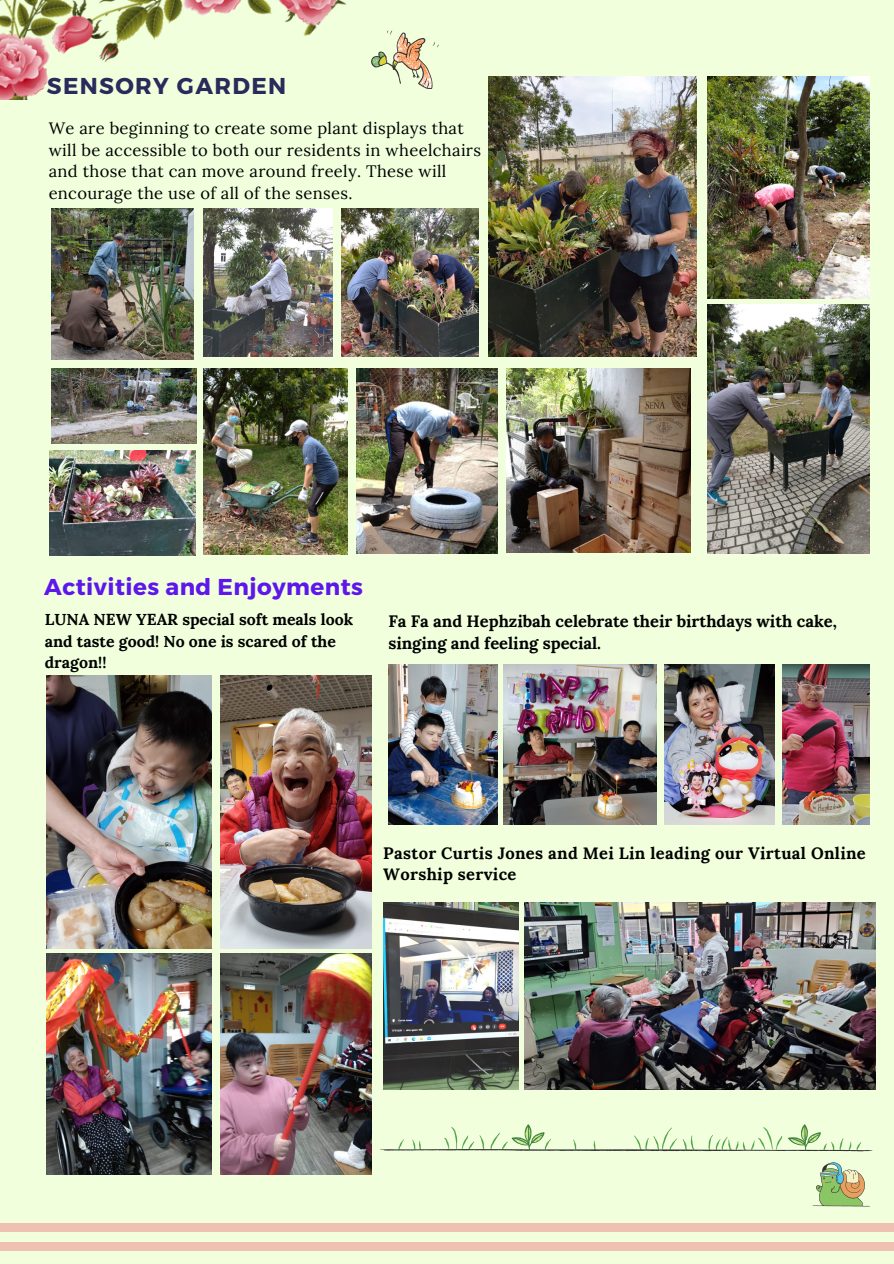
<style>
.page{position:relative;width:894px;height:1264px;background:#fff}
.page>*{position:absolute;margin:0;border:0;box-sizing:border-box;transform-origin:0 0}
.t1{font:700 22.95px "Montserrat";letter-spacing:.02em;color:#5e17eb}
.t2{font:700 22.95px "Montserrat";letter-spacing:.06em;color:#292c5b}
.t3{font:16.5px/21.5px "Lora";letter-spacing:.02em;color:#000}
.t4{font:700 16.5px/22.5px "Lora";color:#000}
.t5{font:700 16.5px/21.5px "Lora";letter-spacing:.02em;color:#000}
.t6{font:700 15.9px/21.5px "Lora";color:#000}
</style>
<div class="page">
<div style="left:0;top:0;width:893px;height:1263px;background:#f1ffdd"></div>
<div style="left:0;top:1242px;width:893px;height:9px;background:#eec1b2"></div>
<div style="left:0;top:1223px;width:893px;height:8px;background:#eec1b2"></div>
<img style="left:51px;top:208px;width:142px;height:151px">
<img style="left:51px;top:369px;width:145px;height:74px">
<img style="left:203px;top:208px;width:130px;height:149px">
<img style="left:488px;top:76px;width:208px;height:281px">
<img style="left:49px;top:450px;width:147px;height:105px">
<img style="left:341px;top:208px;width:137px;height:149px">
<img style="left:47px;top:675px;width:164px;height:273px">
<img style="left:220px;top:675px;width:151px;height:273px">
<img style="left:47px;top:953px;width:164px;height:221px">
<img style="left:220px;top:953px;width:151px;height:221px">
<img style="left:782px;top:664px;width:86px;height:160px">
<img style="left:664px;top:664px;width:110px;height:160px">
<img style="left:383px;top:902px;width:135px;height:187px">
<svg style="left:371px;top:30px;width:67px;height:59px"></svg>
<img style="left:203px;top:368px;width:145px;height:186px">
<img style="left:356px;top:368px;width:141px;height:185px">
<img style="left:0;top:0;width:347px;height:100px">
<img style="left:707px;top:304px;width:162px;height:249px">
<img style="left:506px;top:369px;width:184px;height:183px">
<img style="left:707px;top:76px;width:162px;height:222px">
<img style="left:388px;top:664px;width:109px;height:160px">
<img style="left:524px;top:902px;width:351px;height:187px">
<img style="left:503px;top:664px;width:153px;height:160px">
<svg style="left:380px;top:1124px;width:492px;height:27px"></svg>
<svg style="left:812px;top:1162px;width:56px;height:44px"></svg>
<p class="t2" style="left:47px;top:71px;width:241px">SENSORY GARDEN</p>
<p class="t3" style="left:49px;top:118px;width:434px">We are beginning to create some plant displays that will be accessible to both our residents in wheelchairs and those that can move around freely. These will encourage the use of all of the senses.</p>
<p class="t1" style="left:44px;top:572px;width:320px">Activities and Enjoyments</p>
<p class="t6" style="left:45px;top:608px;width:310px">LUNA NEW YEAR special soft meals look and taste good! No one is scared of the dragon!!</p>
<p class="t4" style="left:388px;top:609px;width:450px">Fa Fa and Hephzibah celebrate their birthdays with cake, singing and feeling special.</p>
<p class="t5" style="left:383px;top:842px;width:484px">Pastor Curtis Jones and Mei Lin leading our Virtual Online<br>Worship service</p>
</div>
